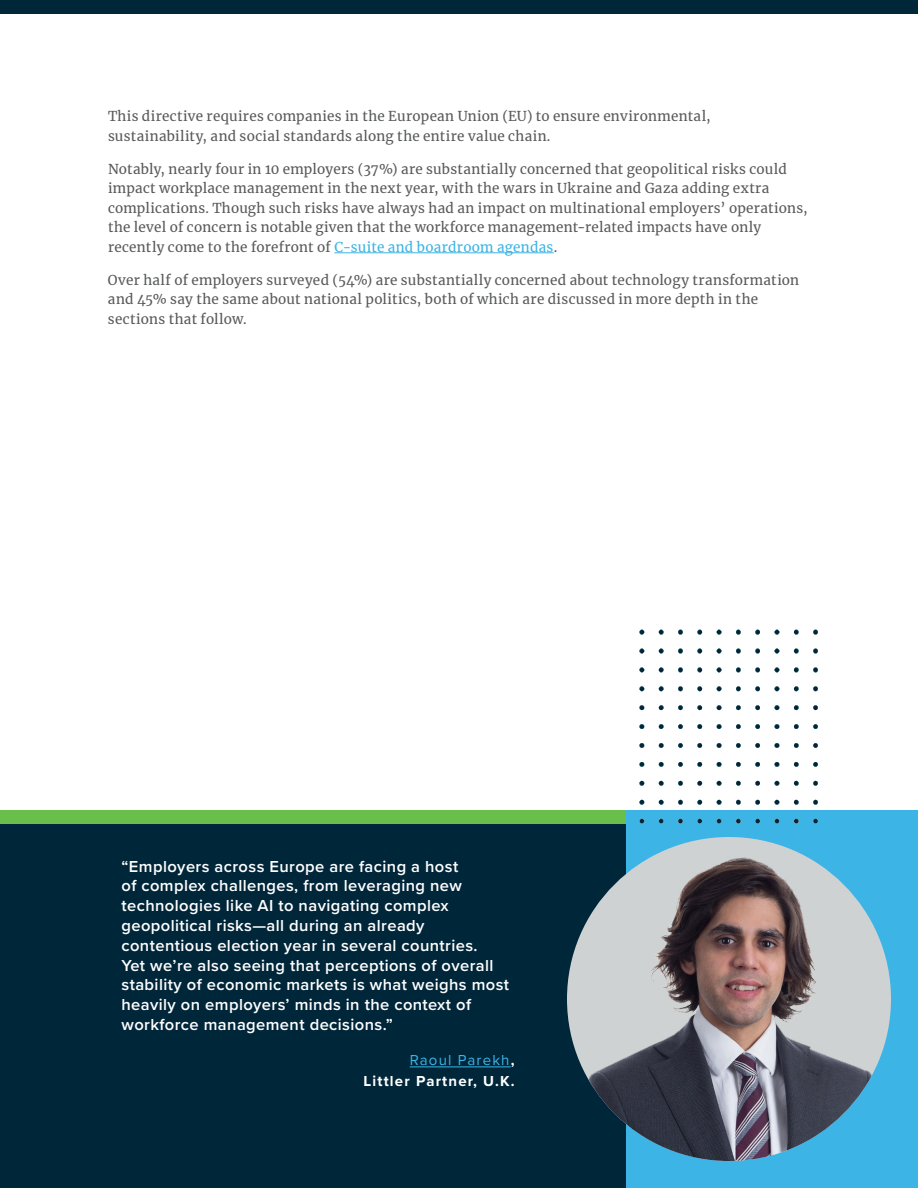
<style>
.page{position:relative;width:918px;height:1188px;background:#fff}
.page>*{position:absolute;margin:0;border:0;box-sizing:border-box;transform-origin:0 0}
.t1{font:600 16.5px/19.8px "Proxima Nova";letter-spacing:.025em;color:#fff}
.t2{font:700 15px/21px "Proxima Nova";letter-spacing:.08em;color:#fff;text-align:right}
.t3{font:13.5px/19.5px "Merriweather";letter-spacing:.02em;color:#58595b}
.s1{color:#3cb4e5}
.s2{font-weight:400;color:#3cb4e5}
</style>
<div class="page">
<div style="left:0;top:0;width:702px;height:14px;background:#00263a"></div>
<div style="left:702px;top:0;width:216px;height:14px;background:#00263a"></div>
<div style="left:0;top:810px;width:918px;height:378px;background:#00263a"></div>
<div style="left:0;top:810px;width:633px;height:14px;background:#6abf4b"></div>
<hr style="left:410px;top:1066px;width:101px;height:1px;background:#3cb4e5">
<div style="left:626px;top:810px;width:292px;height:378px;background:#3cb4e5"></div>
<img style="left:567px;top:837px;width:324px;height:324px;border-radius:162px">
<svg style="left:640px;top:630px;width:4px;height:4px"></svg>
<svg style="left:659px;top:630px;width:4px;height:4px"></svg>
<svg style="left:775px;top:630px;width:4px;height:4px"></svg>
<svg style="left:717px;top:630px;width:4px;height:4px"></svg>
<svg style="left:755px;top:630px;width:5px;height:4px"></svg>
<svg style="left:678px;top:630px;width:5px;height:4px"></svg>
<svg style="left:697px;top:630px;width:5px;height:4px"></svg>
<svg style="left:736px;top:630px;width:5px;height:4px"></svg>
<svg style="left:813px;top:630px;width:5px;height:4px"></svg>
<svg style="left:794px;top:630px;width:5px;height:4px"></svg>
<svg style="left:659px;top:649px;width:4px;height:4px"></svg>
<svg style="left:640px;top:649px;width:4px;height:4px"></svg>
<svg style="left:794px;top:649px;width:5px;height:4px"></svg>
<svg style="left:755px;top:649px;width:5px;height:4px"></svg>
<svg style="left:775px;top:649px;width:4px;height:4px"></svg>
<svg style="left:736px;top:649px;width:5px;height:4px"></svg>
<svg style="left:697px;top:649px;width:5px;height:4px"></svg>
<svg style="left:717px;top:649px;width:4px;height:4px"></svg>
<svg style="left:678px;top:649px;width:5px;height:4px"></svg>
<svg style="left:813px;top:649px;width:5px;height:4px"></svg>
<svg style="left:659px;top:743px;width:4px;height:5px"></svg>
<svg style="left:640px;top:743px;width:4px;height:5px"></svg>
<svg style="left:736px;top:743px;width:5px;height:5px"></svg>
<svg style="left:794px;top:743px;width:5px;height:5px"></svg>
<svg style="left:717px;top:743px;width:4px;height:5px"></svg>
<svg style="left:697px;top:743px;width:5px;height:5px"></svg>
<svg style="left:678px;top:743px;width:5px;height:5px"></svg>
<svg style="left:775px;top:743px;width:4px;height:5px"></svg>
<svg style="left:755px;top:743px;width:5px;height:5px"></svg>
<svg style="left:813px;top:743px;width:5px;height:5px"></svg>
<svg style="left:659px;top:762px;width:4px;height:5px"></svg>
<svg style="left:640px;top:762px;width:4px;height:5px"></svg>
<svg style="left:697px;top:762px;width:5px;height:5px"></svg>
<svg style="left:717px;top:762px;width:4px;height:5px"></svg>
<svg style="left:813px;top:762px;width:5px;height:5px"></svg>
<svg style="left:794px;top:762px;width:5px;height:5px"></svg>
<svg style="left:736px;top:762px;width:5px;height:5px"></svg>
<svg style="left:755px;top:762px;width:5px;height:5px"></svg>
<svg style="left:678px;top:762px;width:5px;height:5px"></svg>
<svg style="left:775px;top:762px;width:4px;height:5px"></svg>
<svg style="left:659px;top:781px;width:4px;height:5px"></svg>
<svg style="left:640px;top:781px;width:4px;height:5px"></svg>
<svg style="left:736px;top:781px;width:5px;height:5px"></svg>
<svg style="left:755px;top:781px;width:5px;height:5px"></svg>
<svg style="left:697px;top:781px;width:5px;height:5px"></svg>
<svg style="left:794px;top:781px;width:5px;height:5px"></svg>
<svg style="left:717px;top:781px;width:4px;height:5px"></svg>
<svg style="left:775px;top:781px;width:4px;height:5px"></svg>
<svg style="left:813px;top:781px;width:5px;height:5px"></svg>
<svg style="left:678px;top:781px;width:5px;height:5px"></svg>
<svg style="left:640px;top:668px;width:4px;height:4px"></svg>
<svg style="left:659px;top:668px;width:4px;height:4px"></svg>
<svg style="left:736px;top:668px;width:5px;height:4px"></svg>
<svg style="left:775px;top:668px;width:4px;height:4px"></svg>
<svg style="left:794px;top:668px;width:5px;height:4px"></svg>
<svg style="left:755px;top:668px;width:5px;height:4px"></svg>
<svg style="left:697px;top:668px;width:5px;height:4px"></svg>
<svg style="left:717px;top:668px;width:4px;height:4px"></svg>
<svg style="left:678px;top:668px;width:5px;height:4px"></svg>
<svg style="left:813px;top:668px;width:5px;height:4px"></svg>
<svg style="left:659px;top:686px;width:4px;height:5px"></svg>
<svg style="left:640px;top:686px;width:4px;height:5px"></svg>
<svg style="left:717px;top:686px;width:4px;height:5px"></svg>
<svg style="left:697px;top:686px;width:5px;height:5px"></svg>
<svg style="left:775px;top:686px;width:4px;height:5px"></svg>
<svg style="left:755px;top:686px;width:5px;height:5px"></svg>
<svg style="left:678px;top:686px;width:5px;height:5px"></svg>
<svg style="left:813px;top:686px;width:5px;height:5px"></svg>
<svg style="left:794px;top:686px;width:5px;height:5px"></svg>
<svg style="left:736px;top:686px;width:5px;height:5px"></svg>
<svg style="left:659px;top:705px;width:4px;height:5px"></svg>
<svg style="left:640px;top:705px;width:4px;height:5px"></svg>
<svg style="left:678px;top:705px;width:5px;height:5px"></svg>
<svg style="left:697px;top:705px;width:5px;height:5px"></svg>
<svg style="left:755px;top:705px;width:5px;height:5px"></svg>
<svg style="left:813px;top:705px;width:5px;height:5px"></svg>
<svg style="left:775px;top:705px;width:4px;height:5px"></svg>
<svg style="left:736px;top:705px;width:5px;height:5px"></svg>
<svg style="left:717px;top:705px;width:4px;height:5px"></svg>
<svg style="left:794px;top:705px;width:5px;height:5px"></svg>
<svg style="left:659px;top:724px;width:4px;height:5px"></svg>
<svg style="left:640px;top:724px;width:4px;height:5px"></svg>
<svg style="left:775px;top:724px;width:4px;height:5px"></svg>
<svg style="left:794px;top:724px;width:5px;height:5px"></svg>
<svg style="left:755px;top:724px;width:5px;height:5px"></svg>
<svg style="left:736px;top:724px;width:5px;height:5px"></svg>
<svg style="left:813px;top:724px;width:5px;height:5px"></svg>
<svg style="left:697px;top:724px;width:5px;height:5px"></svg>
<svg style="left:717px;top:724px;width:4px;height:5px"></svg>
<svg style="left:678px;top:724px;width:5px;height:5px"></svg>
<svg style="left:640px;top:800px;width:4px;height:5px"></svg>
<svg style="left:659px;top:800px;width:4px;height:5px"></svg>
<svg style="left:775px;top:800px;width:4px;height:5px"></svg>
<svg style="left:717px;top:800px;width:4px;height:5px"></svg>
<svg style="left:755px;top:800px;width:5px;height:5px"></svg>
<svg style="left:678px;top:800px;width:5px;height:5px"></svg>
<svg style="left:697px;top:800px;width:5px;height:5px"></svg>
<svg style="left:736px;top:800px;width:5px;height:5px"></svg>
<svg style="left:813px;top:800px;width:5px;height:5px"></svg>
<svg style="left:794px;top:800px;width:5px;height:5px"></svg>
<svg style="left:659px;top:819px;width:4px;height:5px"></svg>
<svg style="left:640px;top:819px;width:4px;height:5px"></svg>
<svg style="left:794px;top:819px;width:5px;height:5px"></svg>
<svg style="left:755px;top:819px;width:5px;height:5px"></svg>
<svg style="left:775px;top:819px;width:4px;height:5px"></svg>
<svg style="left:736px;top:819px;width:5px;height:5px"></svg>
<svg style="left:697px;top:819px;width:5px;height:5px"></svg>
<svg style="left:717px;top:819px;width:4px;height:5px"></svg>
<svg style="left:678px;top:819px;width:5px;height:5px"></svg>
<svg style="left:813px;top:819px;width:5px;height:5px"></svg>
<hr style="left:334px;top:252px;width:220px;height:1px;background:#3cb4e5">
<p class="t3" style="left:108px;top:106px;width:604px">This directive requires companies in the European Union (EU) to ensure environmental, sustainability, and social standards along the entire value chain.</p>
<p class="t3" style="left:108px;top:159px;width:701px">Notably, nearly four in 10 employers (37%) are substantially concerned that geopolitical risks could impact workplace management in the next year, with the wars in Ukraine and Gaza adding extra complications. Though such risks have always had an impact on multinational employers’ operations, the level of concern is notable given that the workforce management-related impacts have only recently come to the forefront of <span class="s1">C-suite and boardroom agendas</span>.</p>
<p class="t3" style="left:108px;top:270px;width:693px">Over half of employers surveyed (54%) are substantially concerned about technology transformation and 45% say the same about national politics, both of which are discussed in more depth in the sections that follow.</p>
<p class="t1" style="left:122px;top:856px;width:389px">“Employers across Europe are facing a host<br>of complex challenges, from leveraging new technologies like AI to navigating complex geopolitical risks—all during an already contentious election year in several countries.<br>Yet we’re also seeing that perceptions of overall stability of economic markets is what weighs most heavily on employers’ minds in the context of workforce management decisions.”</p>
<p class="t2" style="left:363px;top:1049px;width:153px"><span class="s2">Raoul Parekh</span>,<br>Littler Partner, U.K.</p>
</div>
